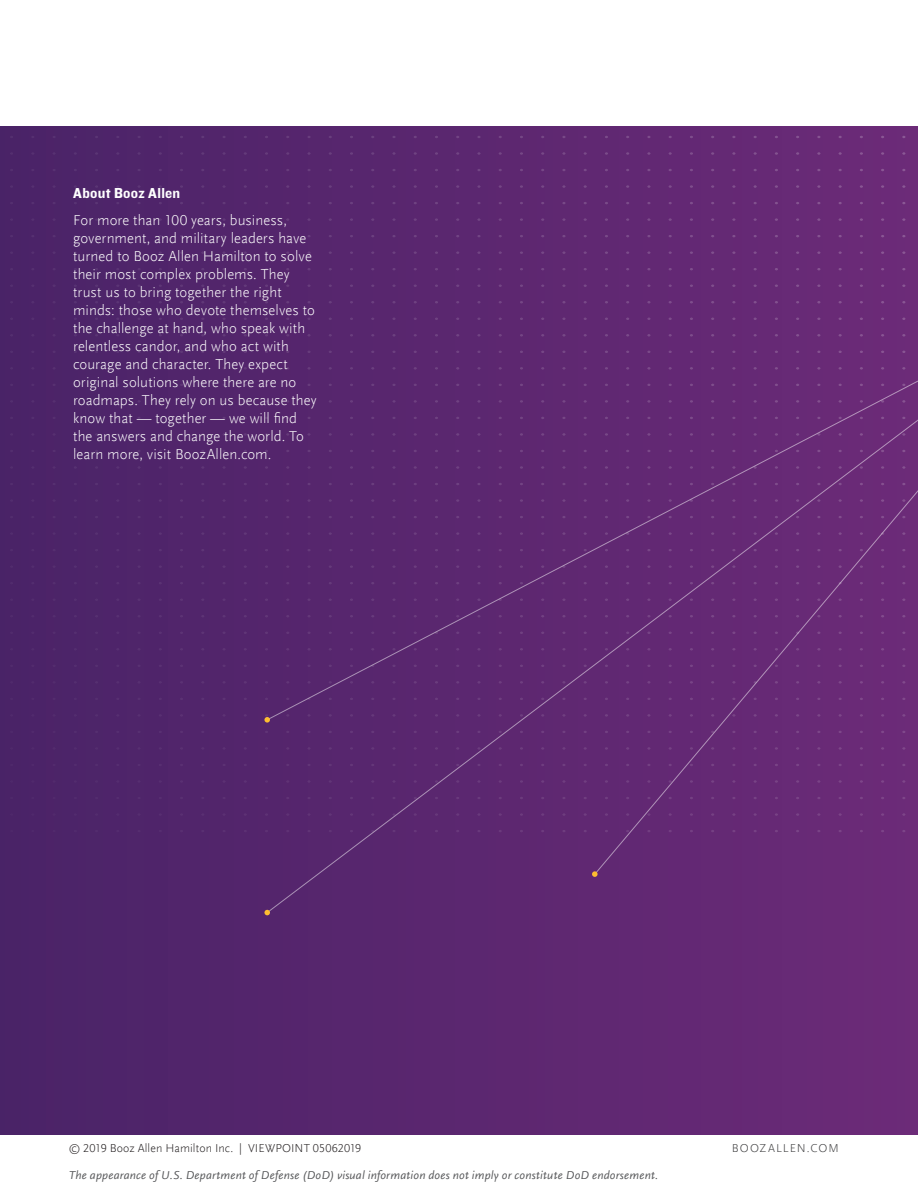
<style>
.page{position:relative;width:918px;height:1188px;background:#fff}
.page>*{position:absolute;margin:0;border:0;box-sizing:border-box;transform-origin:0 0}
.Boilerplate_text_whi{font:300 15px/18px "Scala Sans Offc";letter-spacing:.005em;color:#fff}
.Boilerplate_headline{font:15px "Knockout 51 Middleweight";letter-spacing:.02em;color:#fff}
.Copyright_Product_Co{font:italic 12px "Scala Sans Offc";letter-spacing:.02em;color:#57585a}
.Copyright_Product_Co-2{font:300 12px "Scala Sans Offc";letter-spacing:.01em;color:#231f20}
.Footer_BoozAllen_com{font:300 12px "Scala Sans Offc";letter-spacing:.09em;color:#3e3e3f}
</style>
<div class="page">
<div style="left:0;top:126px;width:918px;height:1009px;background:linear-gradient(to right,#4a2367,#6c2b78)"></div>
<svg style="left:137px;top:152px;width:4px;height:3px"></svg>
<svg style="left:222px;top:152px;width:4px;height:3px"></svg>
<svg style="left:307px;top:152px;width:4px;height:3px"></svg>
<svg style="left:392px;top:152px;width:4px;height:3px"></svg>
<svg style="left:477px;top:152px;width:4px;height:3px"></svg>
<svg style="left:562px;top:152px;width:4px;height:3px"></svg>
<svg style="left:647px;top:152px;width:4px;height:3px"></svg>
<svg style="left:732px;top:152px;width:4px;height:3px"></svg>
<svg style="left:137px;top:185px;width:4px;height:3px"></svg>
<svg style="left:222px;top:185px;width:4px;height:3px"></svg>
<svg style="left:307px;top:185px;width:4px;height:3px"></svg>
<svg style="left:392px;top:185px;width:4px;height:3px"></svg>
<svg style="left:477px;top:185px;width:4px;height:3px"></svg>
<svg style="left:562px;top:185px;width:4px;height:3px"></svg>
<svg style="left:647px;top:185px;width:4px;height:3px"></svg>
<svg style="left:732px;top:185px;width:4px;height:3px"></svg>
<svg style="left:137px;top:218px;width:4px;height:3px"></svg>
<svg style="left:222px;top:218px;width:4px;height:3px"></svg>
<svg style="left:307px;top:218px;width:4px;height:3px"></svg>
<svg style="left:392px;top:218px;width:4px;height:3px"></svg>
<svg style="left:477px;top:218px;width:4px;height:3px"></svg>
<svg style="left:562px;top:218px;width:4px;height:3px"></svg>
<svg style="left:647px;top:218px;width:4px;height:3px"></svg>
<svg style="left:732px;top:218px;width:4px;height:3px"></svg>
<svg style="left:137px;top:251px;width:4px;height:3px"></svg>
<svg style="left:222px;top:251px;width:4px;height:3px"></svg>
<svg style="left:307px;top:251px;width:4px;height:3px"></svg>
<svg style="left:392px;top:251px;width:4px;height:3px"></svg>
<svg style="left:477px;top:251px;width:4px;height:3px"></svg>
<svg style="left:562px;top:251px;width:4px;height:3px"></svg>
<svg style="left:647px;top:251px;width:4px;height:3px"></svg>
<svg style="left:732px;top:251px;width:4px;height:3px"></svg>
<svg style="left:137px;top:284px;width:4px;height:3px"></svg>
<svg style="left:222px;top:284px;width:4px;height:3px"></svg>
<svg style="left:307px;top:284px;width:4px;height:3px"></svg>
<svg style="left:392px;top:284px;width:4px;height:3px"></svg>
<svg style="left:477px;top:284px;width:4px;height:3px"></svg>
<svg style="left:562px;top:284px;width:4px;height:3px"></svg>
<svg style="left:647px;top:284px;width:4px;height:3px"></svg>
<svg style="left:732px;top:284px;width:4px;height:3px"></svg>
<svg style="left:137px;top:334px;width:4px;height:3px"></svg>
<svg style="left:222px;top:334px;width:4px;height:3px"></svg>
<svg style="left:137px;top:367px;width:4px;height:3px"></svg>
<svg style="left:222px;top:367px;width:4px;height:3px"></svg>
<svg style="left:137px;top:400px;width:4px;height:3px"></svg>
<svg style="left:222px;top:400px;width:4px;height:3px"></svg>
<svg style="left:137px;top:433px;width:4px;height:3px"></svg>
<svg style="left:222px;top:433px;width:4px;height:3px"></svg>
<svg style="left:137px;top:466px;width:4px;height:3px"></svg>
<svg style="left:222px;top:466px;width:4px;height:3px"></svg>
<svg style="left:137px;top:499px;width:4px;height:3px"></svg>
<svg style="left:222px;top:499px;width:4px;height:3px"></svg>
<svg style="left:137px;top:532px;width:4px;height:3px"></svg>
<svg style="left:222px;top:532px;width:4px;height:3px"></svg>
<svg style="left:137px;top:565px;width:4px;height:3px"></svg>
<svg style="left:222px;top:565px;width:4px;height:3px"></svg>
<svg style="left:137px;top:598px;width:4px;height:3px"></svg>
<svg style="left:222px;top:598px;width:4px;height:3px"></svg>
<svg style="left:137px;top:648px;width:4px;height:3px"></svg>
<svg style="left:222px;top:648px;width:4px;height:3px"></svg>
<svg style="left:137px;top:681px;width:4px;height:3px"></svg>
<svg style="left:222px;top:681px;width:4px;height:3px"></svg>
<svg style="left:137px;top:714px;width:4px;height:3px"></svg>
<svg style="left:222px;top:714px;width:4px;height:3px"></svg>
<svg style="left:137px;top:747px;width:4px;height:3px"></svg>
<svg style="left:222px;top:747px;width:4px;height:3px"></svg>
<svg style="left:137px;top:780px;width:4px;height:3px"></svg>
<svg style="left:222px;top:780px;width:4px;height:3px"></svg>
<svg style="left:137px;top:813px;width:4px;height:3px"></svg>
<svg style="left:222px;top:813px;width:4px;height:3px"></svg>
<svg style="left:264px;top:714px;width:2px;height:9px"></svg>
<div style="left:266px;top:294px;width:652px;height:620px;background:#5a276f"></div>
<svg style="left:264px;top:910px;width:6px;height:5px"></svg>
<div style="left:594px;top:294px;width:324px;height:581px;background:#662975"></div>
<svg style="left:592px;top:871px;width:6px;height:6px"></svg>
<p class="Boilerplate_headline" style="left:73px;top:183px;width:109px">About Booz Allen</p>
<p class="Boilerplate_text_whi" style="left:73px;top:211px;width:245px">For more than 100 years, business, government, and military leaders have turned to Booz Allen Hamilton to solve their most complex problems. They trust us to bring together the right minds: those who devote themselves to the challenge at hand, who speak with relentless candor, and who act with courage and character. They expect original solutions where there are no roadmaps. They rely on us because they know that — together — we will find the answers and change the world. To learn more, visit BoozAllen.com.</p>
<p class="Copyright_Product_Co-2" style="left:69px;top:1142px;width:294px">© 2019 Booz Allen Hamilton Inc. | VIEWPOINT 05062019</p>
<p class="Footer_BoozAllen_com" style="left:732px;top:1142px;width:109px">BOOZALLEN.COM</p>
<p class="Copyright_Product_Co" style="left:69px;top:1169px;width:591px">The appearance of U.S. Department of Defense (DoD) visual information does not imply or constitute DoD endorsement.</p>
</div>
